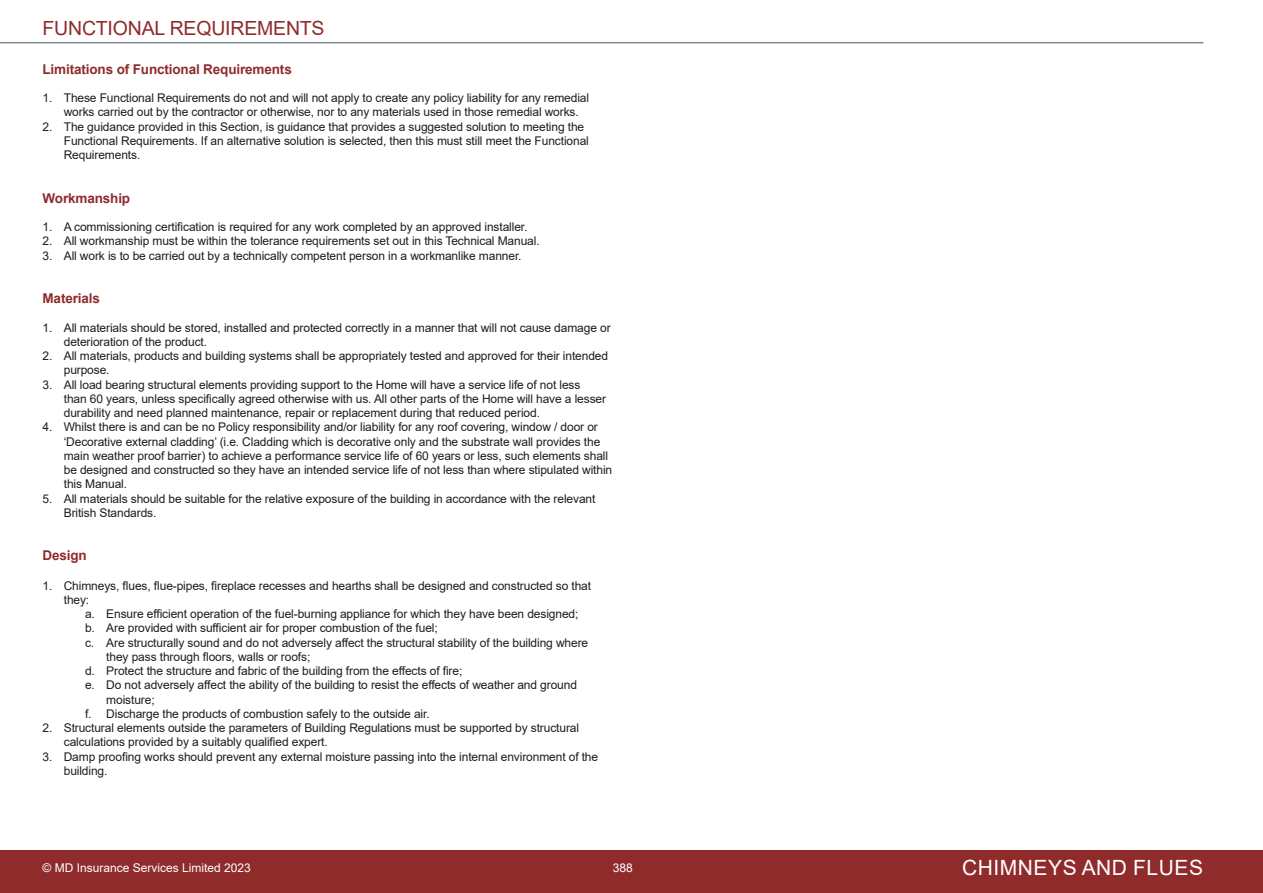
<style>
.page{position:relative;width:1263px;height:893px;background:#fff}
.page>*{position:absolute;margin:0;border:0;box-sizing:border-box;transform-origin:0 0}
.t1{font:21px "Arial";color:#fff}
.ADDITIONAL_FUNCTION{font:19.5px "Arial";letter-spacing:-.01em;color:#902b2b}
.FR_Large_Bold_Subhea{font:700 13.5px "Arial";letter-spacing:-.01em;color:#902b2b}
.t2{font:12px/14.2px "Arial";letter-spacing:-.01em;color:#1d1d1b}
.t3{font:12px "Arial";color:#fff}
</style>
<div class="page">
<div style="left:0;top:850px;width:1263px;height:43px;background:#902b2b"></div>
<hr style="left:0;top:42px;width:1203px;height:1px;background:#828990">
<p class="ADDITIONAL_FUNCTION" style="left:43px;top:15px;width:284px">FUNCTIONAL REQUIREMENTS</p>
<p class="FR_Large_Bold_Subhea" style="left:43px;top:59px;width:251px">Limitations of Functional Requirements</p>
<p class="t2" style="left:64px;top:91px;width:527px;text-indent:-21px">1. These Functional Requirements do not and will not apply to create any policy liability for any remedial works carried out by the contractor or otherwise, nor to any materials used in those remedial works.</p>
<p class="t2" style="left:64px;top:119px;width:527px;text-indent:-21px">2. The guidance provided in this Section, is guidance that provides a suggested solution to meeting the<br>Functional Requirements. If an alternative solution is selected, then this must still meet the Functional<br>Requirements.</p>
<p class="FR_Large_Bold_Subhea" style="left:43px;top:188px;width:89px">Workmanship</p>
<p class="t2" style="left:43px;top:220px;width:486px">1. A commissioning certification is required for any work completed by an approved installer.</p>
<p class="t2" style="left:43px;top:234px;width:499px">2. All workmanship must be within the tolerance requirements set out in this Technical Manual.</p>
<p class="t2" style="left:43px;top:248px;width:480px">3. All work is to be carried out by a technically competent person in a workmanlike manner.</p>
<p class="FR_Large_Bold_Subhea" style="left:43px;top:289px;width:59px">Materials</p>
<p class="t2" style="left:64px;top:320px;width:548px;text-indent:-21px">1. All materials should be stored, installed and protected correctly in a manner that will not cause damage or deterioration of the product.</p>
<p class="t2" style="left:64px;top:349px;width:546px;text-indent:-21px">2. All materials, products and building systems shall be appropriately tested and approved for their intended purpose.</p>
<p class="t2" style="left:64px;top:377px;width:544px;text-indent:-21px">3. All load bearing structural elements providing support to the Home will have a service life of not less than 60 years, unless specifically agreed otherwise with us. All other parts of the Home will have a lesser durability and need planned maintenance, repair or replacement during that reduced period.</p>
<p class="t2" style="left:64px;top:420px;width:550px;text-indent:-21px">4. Whilst there is and can be no Policy responsibility and/or liability for any roof covering, window / door or ‘Decorative external cladding’ (i.e. Cladding which is decorative only and the substrate wall provides the main weather proof barrier) to achieve a performance service life of 60 years or less, such elements shall be designed and constructed so they have an intended service life of not less than where stipulated within this Manual.</p>
<p class="t2" style="left:64px;top:491px;width:533px;text-indent:-21px">5. All materials should be suitable for the relative exposure of the building in accordance with the relevant<br>British Standards.</p>
<p class="FR_Large_Bold_Subhea" style="left:43px;top:546px;width:46px">Design</p>
<p class="t2" style="left:64px;top:578px;width:529px;text-indent:-21px">1. Chimneys, flues, flue-pipes, fireplace recesses and hearths shall be designed and constructed so that they:</p>
<p class="t2" style="left:85px;top:607px;width:495px">a. Ensure efficient operation of the fuel-burning appliance for which they have been designed;</p>
<p class="t2" style="left:85px;top:621px;width:354px">b. Are provided with sufficient air for proper combustion of the fuel;</p>
<p class="t2" style="left:106px;top:635px;width:483px;text-indent:-21px">c. Are structurally sound and do not adversely affect the structural stability of the building where they pass through floors, walls or roofs;</p>
<p class="t2" style="left:85px;top:664px;width:379px">d. Protect the structure and fabric of the building from the effects of fire;</p>
<p class="t2" style="left:106px;top:678px;width:472px;text-indent:-21px">e. Do not adversely affect the ability of the building to resist the effects of weather and ground moisture;</p>
<p class="t2" style="left:85px;top:706px;width:346px">f. Discharge the products of combustion safely to the outside air.</p>
<p class="t2" style="left:64px;top:721px;width:517px;text-indent:-21px">2. Structural elements outside the parameters of Building Regulations must be supported by structural calculations provided by a suitably qualified expert.</p>
<p class="t2" style="left:64px;top:749px;width:536px;text-indent:-21px">3. Damp proofing works should prevent any external moisture passing into the internal environment of the building.</p>
<p class="t3" style="left:43px;top:859px;width:210px">© MD Insurance Services Limited 2023</p>
<p class="t3" style="left:613px;top:859px;width:22px">388</p>
<h1 class="t1" style="left:962px;top:853px;width:31px">Chimneys</h1>
<h1 class="t1" style="left:1082px;top:853px;width:16px">and</h1>
<h1 class="t1" style="left:1133px;top:853px;width:28px">Flues</h1>
</div>
